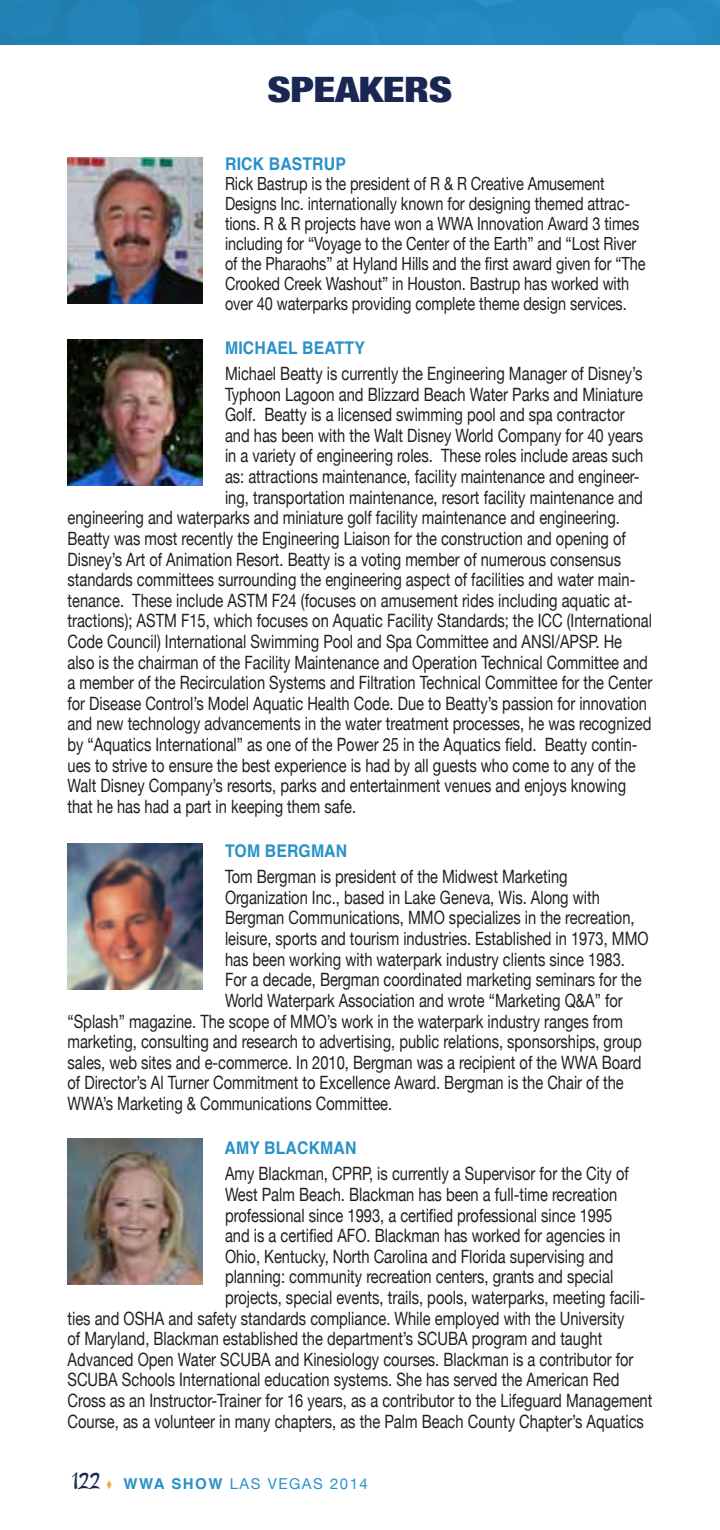
<style>
.page{position:relative;width:720px;height:1530px;background:#fff}
.page>*{position:absolute;margin:0;border:0;box-sizing:border-box;transform-origin:0 0}
.t1{font:900 condensed 35px "Helvetica Neue";letter-spacing:-.01em;color:#1a2754;scale:1.25 1}
.t2{font:30px "Hipster Script Pro";color:#1a2754}
.t3{font:18.25px "Helvetica Neue";color:#231f20;scale:.8 1}
.t4{font:18px/20px "Helvetica Neue";letter-spacing:-.005em;color:#231f20;scale:.8 1}
.t5{font:700 17.5px "Helvetica";letter-spacing:.01em;color:#2991c8;scale:.9 1}
.t6{font:15px "Helvetica Neue";letter-spacing:.1em;color:#2991c8}
.s1{color:#f9a335}
.s2{font-family:"Helvetica";font-weight:700}
</style>
<div class="page">
<img style="left:68px;top:158px;width:134px;height:146px">
<img style="left:68px;top:340px;width:134px;height:146px">
<img style="left:68px;top:844px;width:134px;height:146px">
<img style="left:68px;top:1138px;width:134px;height:147px">
<img style="left:0;top:0;width:675px;height:45px">
<div style="left:675px;top:0;width:45px;height:45px;background:#238bc2"></div>
<h1 class="t1" style="left:268px;top:67px;width:149px">SPEAKERS</h1>
<p class="t5" style="left:225px;top:150px;width:136px">RICK BASTRUP</p>
<p class="t4" style="left:225px;top:173px;width:527px">Rick Bastrup is the president of R &amp; R Creative Amusement Designs Inc. internationally known for designing themed attrac&shy;tions. R &amp; R projects have won a WWA Innovation Award 3 times including for “Voyage to the Center of the Earth” and “Lost River of the Pharaohs” at Hyland Hills and the first award given for “The Crooked Creek Washout” in Houston. Bastrup has worked with over 40 waterparks providing complete theme design services.</p>
<p class="t5" style="left:225px;top:334px;width:157px">MICHAEL BEATTY</p>
<p class="t3" style="left:225px;top:363px;width:524px">Michael Beatty is currently the Engineering Manager of Disney’s</p>
<p class="t3" style="left:225px;top:383px;width:524px">Typhoon Lagoon and Blizzard Beach Water Parks and Miniature</p>
<p class="t3" style="left:225px;top:404px;width:501px">Golf. Beatty is a licensed swimming pool and spa contractor</p>
<p class="t3" style="left:225px;top:424px;width:524px">and has been with the Walt Disney World Company for 40 years</p>
<p class="t3" style="left:225px;top:445px;width:525px">in a variety of engineering roles. These roles include areas such</p>
<p class="t3" style="left:225px;top:466px;width:520px">as: attractions maintenance, facility maintenance and engineer-</p>
<p class="t3" style="left:225px;top:486px;width:524px">ing, transportation maintenance, resort facility maintenance and</p>
<p class="t3" style="left:68px;top:507px;width:692px">engineering and waterparks and miniature golf facility maintenance and engineering.</p>
<p class="t3" style="left:68px;top:528px;width:700px">Beatty was most recently the Engineering Liaison for the construction and opening of</p>
<p class="t3" style="left:68px;top:548px;width:693px">Disney’s Art of Animation Resort. Beatty is a voting member of numerous consensus</p>
<p class="t3" style="left:68px;top:569px;width:711px">standards committees surrounding the engineering aspect of facilities and water main-</p>
<p class="t3" style="left:68px;top:589px;width:708px">tenance. These include ASTM F24 (focuses on amusement rides including aquatic at-</p>
<p class="t3" style="left:68px;top:610px;width:732px">tractions); ASTM F15, which focuses on Aquatic Facility Standards; the ICC (International</p>
<p class="t3" style="left:68px;top:631px;width:695px">Code Council) International Swimming Pool and Spa Committee and ANSI/APSP. He</p>
<p class="t3" style="left:68px;top:651px;width:727px">also is the chairman of the Facility Maintenance and Operation Technical Committee and</p>
<p class="t3" style="left:68px;top:672px;width:733px">a member of the Recirculation Systems and Filtration Technical Committee for the Center</p>
<p class="t3" style="left:68px;top:692px;width:726px">for Disease Control’s Model Aquatic Health Code. Due to Beatty’s passion for innovation</p>
<p class="t3" style="left:68px;top:713px;width:732px">and new technology advancements in the water treatment processes, he was recognized</p>
<p class="t3" style="left:68px;top:734px;width:714px">by “Aquatics International” as one of the Power 25 in the Aquatics field. Beatty contin-</p>
<p class="t3" style="left:68px;top:754px;width:712px">ues to strive to ensure the best experience is had by all guests who come to any of the</p>
<p class="t3" style="left:68px;top:775px;width:700px">Walt Disney Company’s resorts, parks and entertainment venues and enjoys knowing</p>
<p class="t3" style="left:68px;top:796px;width:362px">that he has had a part in keeping them safe.</p>
<p class="t5" style="left:225px;top:837px;width:137px">TOM BERGMAN</p>
<p class="t3" style="left:225px;top:866px;width:430px">Tom Bergman is president of the Midwest Marketing</p>
<p class="t3" style="left:225px;top:887px;width:470px">Organization Inc., based in Lake Geneva, Wis. Along with</p>
<p class="t3" style="left:225px;top:907px;width:514px">Bergman Communications, MMO specializes in the recreation,</p>
<p class="t3" style="left:225px;top:928px;width:531px">leisure, sports and tourism industries. Established in 1973, MMO</p>
<p class="t3" style="left:225px;top:948px;width:501px">has been working with waterpark industry clients since 1983.</p>
<p class="t3" style="left:225px;top:969px;width:522px">For a decade, Bergman coordinated marketing seminars for the</p>
<p class="t3" style="left:225px;top:990px;width:499px">World Waterpark Association and wrote “Marketing Q&amp;A” for</p>
<p class="t3" style="left:68px;top:1010px;width:696px">“Splash” magazine. The scope of MMO’s work in the waterpark industry ranges from</p>
<p class="t3" style="left:68px;top:1031px;width:720px">marketing, consulting and research to advertising, public relations, sponsorships, group</p>
<p class="t3" style="left:68px;top:1051px;width:719px">sales, web sites and e-commerce. In 2010, Bergman was a recipient of the WWA Board</p>
<p class="t3" style="left:68px;top:1072px;width:697px">of Director’s Al Turner Commitment to Excellence Award. Bergman is the Chair of the</p>
<p class="t3" style="left:68px;top:1093px;width:407px">WWA’s Marketing &amp; Communications Committee.</p>
<p class="t5" style="left:225px;top:1134px;width:148px">AMY BLACKMAN</p>
<p class="t3" style="left:225px;top:1163px;width:506px">Amy Blackman, CPRP, is currently a Supervisor for the City of</p>
<p class="t3" style="left:225px;top:1184px;width:492px">West Palm Beach. Blackman has been a full-time recreation</p>
<p class="t3" style="left:225px;top:1204px;width:486px">professional since 1993, a certified professional since 1995</p>
<p class="t3" style="left:225px;top:1225px;width:496px">and is a certified AFO. Blackman has worked for agencies in</p>
<p class="t3" style="left:225px;top:1245px;width:487px">Ohio, Kentucky, North Carolina and Florida supervising and</p>
<p class="t3" style="left:225px;top:1266px;width:487px">planning: community recreation centers, grants and special</p>
<p class="t3" style="left:225px;top:1287px;width:527px">projects, special events, trails, pools, waterparks, meeting facili-</p>
<p class="t3" style="left:68px;top:1307px;width:698px">ties and OSHA and safety standards compliance. While employed with the University</p>
<p class="t3" style="left:68px;top:1328px;width:670px">of Maryland, Blackman established the department’s SCUBA program and taught</p>
<p class="t3" style="left:68px;top:1348px;width:709px">Advanced Open Water SCUBA and Kinesiology courses. Blackman is a contributor for</p>
<p class="t3" style="left:68px;top:1369px;width:691px">SCUBA Schools International education systems. She has served the American Red</p>
<p class="t3" style="left:68px;top:1390px;width:733px">Cross as an Instructor-Trainer for 16 years, as a contributor to the Lifeguard Management</p>
<p class="t3" style="left:68px;top:1410px;width:722px">Course, as a volunteer in many chapters, as the Palm Beach County Chapter’s Aquatics</p>
<h2 class="t2" style="left:72px;top:1460px;width:29px">122</h2>
<p class="t6" style="left:107px;top:1475px;width:173px"><span class="s1">◆</span> <span class="s2">WWA SHOW</span> Las Vegas</p>
<p class="t6" style="left:330px;top:1475px;width:39px">2014</p>
</div>
